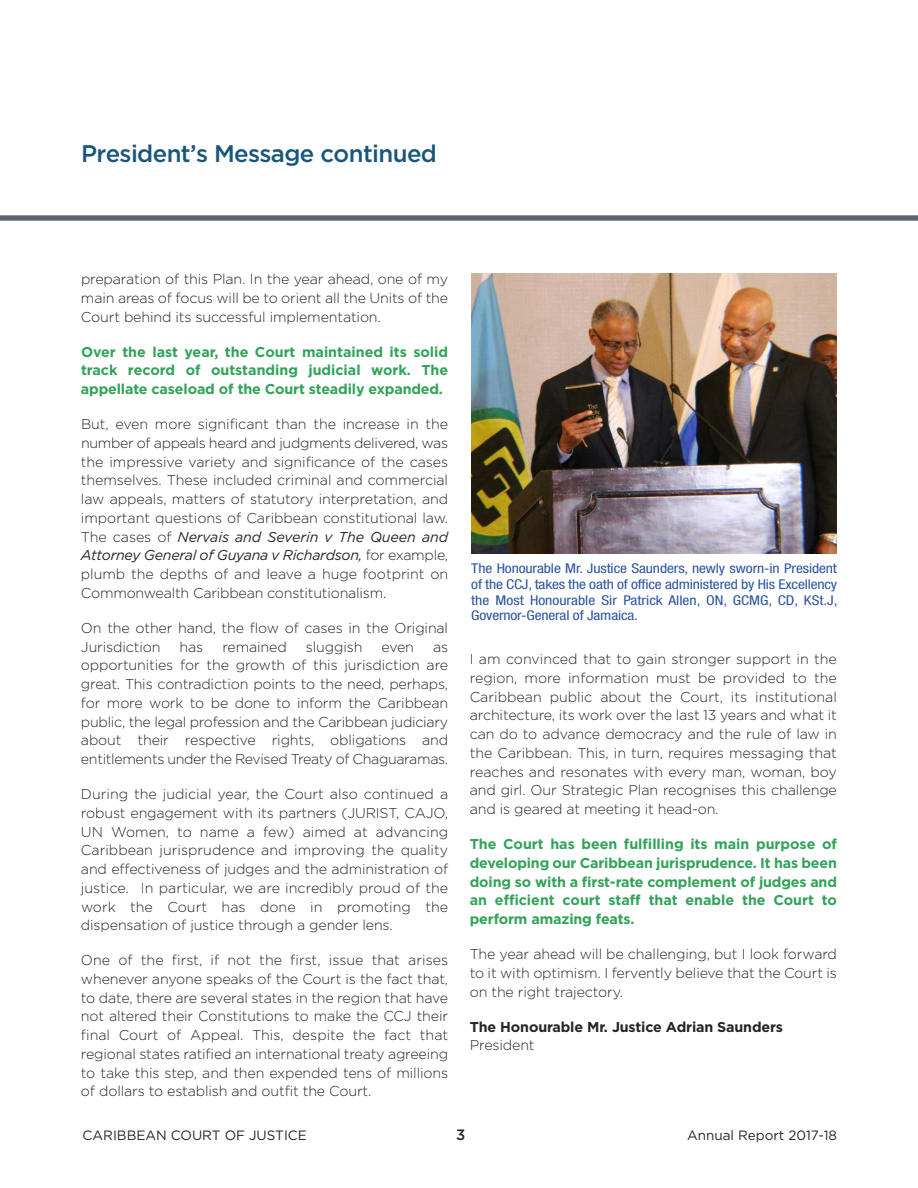
<style>
.page{position:relative;width:918px;height:1188px;background:#fff}
.page>*{position:absolute;margin:0;border:0;box-sizing:border-box;transform-origin:0 0}
.t1{font:500 24px "Gotham";letter-spacing:-.025em;color:#18567c}
.t2{font:500 15px "Gotham";color:#272526}
.t3{font:300 14.25px/18.8px "Gotham";letter-spacing:-.01em;color:#272526;text-align:justify}
.t4{font:700 14.25px/18.8px "Gotham";letter-spacing:-.01em;color:#31a357;text-align:justify}
.t5{font:700 14.25px "Gotham";letter-spacing:-.01em;color:#272526}
.t6{font:condensed 13.5px/15.8px "Helvetica Neue";letter-spacing:-.01em;color:#2b54a2;text-align:justify;scale:1.15 1}
.t7{font:13.5px "Gotham";color:#272526}
.s1{font-weight:400;font-style:italic}
</style>
<div class="page">
<svg style="left:0;top:215px;width:918px;height:6px"></svg>
<img style="left:471px;top:274px;width:366px;height:280px">
<h1 class="t1" style="left:81px;top:140px;width:358px">President’s Message continued</h1>
<p class="t3" style="left:81px;top:270px;width:369px">preparation of this Plan. In the year ahead, one of my main areas of focus will be to orient all the Units of the Court behind its successful implementation.</p>
<p class="t4" style="left:81px;top:343px;width:369px">Over the last year, the Court maintained its solid track record of outstanding judicial work. The appellate caseload of the Court steadily expanded.</p>
<p class="t3" style="left:81px;top:415px;width:369px">But, even more significant than the increase in the number of appeals heard and judgments delivered, was the impressive variety and significance of the cases themselves. These included criminal and commercial law appeals, matters of statutory interpretation, and important questions of Caribbean constitutional law.<br>The cases of <span class="s1">Nervais and Severin v The Queen and Attorney General of Guyana v Richardson,</span> for example, plumb the depths of and leave a huge footprint on Commonwealth Caribbean constitutionalism.</p>
<p class="t3" style="left:81px;top:619px;width:369px">On the other hand, the flow of cases in the Original<br>Jurisdiction</p>
<p class="t3" style="left:180px;top:637px;width:25px">has</p>
<p class="t3" style="left:222px;top:637px;width:66px">remained</p>
<p class="t3" style="left:306px;top:637px;width:58px">sluggish</p>
<p class="t3" style="left:382px;top:637px;width:34px">even</p>
<p class="t3" style="left:81px;top:637px;width:369px;text-indent:352px">as opportunities for the growth of this jurisdiction are great. This contradiction points to the need, perhaps, for more work to be done to inform the Caribbean public, the legal profession and the Caribbean judiciary about their respective rights, obligations and entitlements under the Revised Treaty of Chaguaramas.</p>
<p class="t3" style="left:81px;top:785px;width:369px">During the judicial year, the Court also continued a robust engagement with its partners (JURIST, CAJO, UN Women, to name a few) aimed at advancing Caribbean jurisprudence and improving the quality and effectiveness of judges and the administration of justice. In particular, we are incredibly proud of the work the Court has done in promoting the dispensation of justice through a gender lens.</p>
<p class="t3" style="left:81px;top:951px;width:369px">One of the first, if not the first, issue that arises whenever anyone speaks of the Court is the fact that, to date, there are several states in the region that have not altered their Constitutions to make the CCJ their final Court of Appeal. This, despite the fact that regional states ratified an international treaty agreeing to take this step, and then expended tens of millions of dollars to establish and outfit the Court.</p>
<p class="t6" style="left:471px;top:562px;width:320px">The Honourable Mr. Justice Saunders, newly sworn-in President of the CCJ, takes the oath of office administered by His Excellency the Most Honourable Sir Patrick Allen, ON, GCMG, CD, KSt.J, Governor-General of Jamaica.</p>
<p class="t3" style="left:470px;top:650px;width:369px">I am convinced that to gain stronger support in the region, more information must be provided to the Caribbean public about the Court, its institutional architecture, its work over the last 13 years and what it can do to advance democracy and the rule of law in the Caribbean. This, in turn, requires messaging that reaches and resonates with every man, woman, boy and girl. Our Strategic Plan recognises this challenge and is geared at meeting it head-on.</p>
<p class="t4" style="left:470px;top:836px;width:369px">The Court has been fulfilling its main purpose of developing our Caribbean jurisprudence. It has been doing so with a first-rate complement of judges and an efficient court staff that enable the Court to perform amazing feats.</p>
<p class="t3" style="left:470px;top:945px;width:369px">The year ahead will be challenging, but I look forward to it with optimism. I fervently believe that the Court is on the right trajectory.</p>
<p class="t5" style="left:470px;top:1022px;width:315px">The Honourable Mr. Justice Adrian Saunders</p>
<p class="t3" style="left:470px;top:1036px;width:66px">President</p>
<p class="t7" style="left:83px;top:1130px;width:226px">CARIBBEAN COURT OF JUSTICE</p>
<p class="t2" style="left:456px;top:1126px;width:11px">3</p>
<p class="t7" style="left:687px;top:1130px;width:151px">Annual Report 2017-18</p>
</div>
